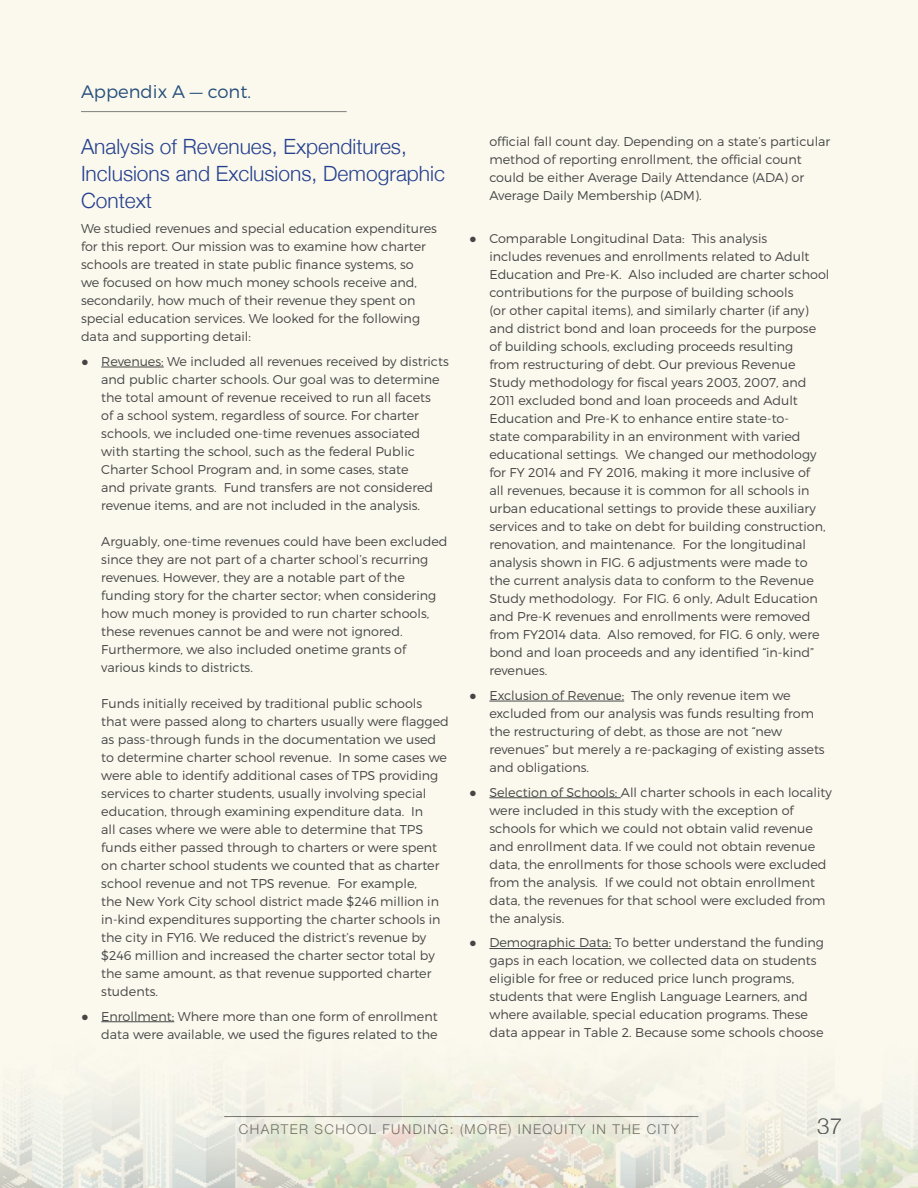
<style>
.page{position:relative;width:918px;height:1188px;background:#fbf9ee}
.page>*{position:absolute;margin:0;border:0;box-sizing:border-box;transform-origin:0 0}
.t1{font:300 22.5px "Helvetica Neue";color:#58595b}
.t2{font:300 21px/27px "Helvetica Neue";color:#25408f}
.t3{font:300 18px "Montserrat";color:#275184}
.t4{font:300 13.5px "Helvetica Neue";letter-spacing:.1em;color:#7d7a79}
.t5{font:300 12.75px/18px "Montserrat";color:#454545}
.s1{font-family:"Arial";font-weight:400}
</style>
<div class="page">
<img style="left:0;top:1021px;width:918px;height:167px">
<hr style="left:224px;top:1116px;width:474px;height:1px;background:#7d7a79">
<hr style="left:101px;top:367px;width:63px;height:1px;background:#454545">
<hr style="left:101px;top:1021px;width:73px;height:1px;background:#454545">
<hr style="left:489px;top:701px;width:135px;height:1px;background:#454545">
<hr style="left:489px;top:797px;width:132px;height:1px;background:#454545">
<hr style="left:489px;top:948px;width:122px;height:1px;background:#454545">
<hr style="left:81px;top:111px;width:266px;height:1px;background:#808285">
<h3 class="t3" style="left:81px;top:81px;width:172px">Appendix A — cont.</h3>
<h2 class="t2" style="left:81px;top:132px;width:366px">Analysis of Revenues, Expenditures,<br>Inclusions and Exclusions, Demographic<br>Context</h2>
<p class="t5" style="left:81px;top:219px;width:358px">We studied revenues and special education expenditures for this report. Our mission was to examine how charter schools are treated in state public finance systems, so<br>we focused on how much money schools receive and, secondarily, how much of their revenue they spent on special education services. We looked for the following data and supporting detail:</p>
<p class="t5" style="left:101px;top:352px;width:349px;text-indent:-20px"><span class="s1">●</span> Revenues: We included all revenues received by districts and public charter schools. Our goal was to determine the total amount of revenue received to run all facets<br>of a school system, regardless of source. For charter schools, we included one-time revenues associated with starting the school, such as the federal Public Charter School Program and, in some cases, state<br>and private grants. Fund transfers are not considered revenue items, and are not included in the analysis.</p>
<p class="t5" style="left:101px;top:532px;width:348px">Arguably, one-time revenues could have been excluded since they are not part of a charter school’s recurring revenues. However, they are a notable part of the funding story for the charter sector; when considering how much money is provided to run charter schools, these revenues cannot be and were not ignored.<br>Furthermore, we also included onetime grants of various kinds to districts.</p>
<p class="t5" style="left:101px;top:694px;width:349px">Funds initially received by traditional public schools that were passed along to charters usually were flagged as pass-through funds in the documentation we used to determine charter school revenue. In some cases we were able to identify additional cases of TPS providing services to charter students, usually involving special education, through examining expenditure data. In<br>all cases where we were able to determine that TPS funds either passed through to charters or were spent on charter school students we counted that as charter school revenue and not TPS revenue. For example,<br>the New York City school district made $246 million in in-kind expenditures supporting the charter schools in the city in FY16. We reduced the district’s revenue by $246 million and increased the charter sector total by the same amount, as that revenue supported charter students.</p>
<p class="t5" style="left:81px;top:1007px;width:358px;text-align:right"><span class="s1">●</span> Enrollment: Where more than one form of enrollment data were available, we used the figures related to the</p>
<p class="t5" style="left:489px;top:133px;width:343px">official fall count day. Depending on a state’s particular method of reporting enrollment, the official count could be either Average Daily Attendance (ADA) or Average Daily Membership (ADM).</p>
<p class="t5" style="left:489px;top:229px;width:342px;text-indent:-20px"><span class="s1">●</span> Comparable Longitudinal Data: This analysis<br>includes revenues and enrollments related to Adult Education and Pre-K. Also included are charter school contributions for the purpose of building schools<br>(or other capital items), and similarly charter (if any) and district bond and loan proceeds for the purpose of building schools, excluding proceeds resulting<br>from restructuring of debt. Our previous Revenue Study methodology for fiscal years 2003, 2007, and 2011 excluded bond and loan proceeds and Adult Education and Pre-K to enhance entire state-to-<br>state comparability in an environment with varied educational settings. We changed our methodology for FY 2014 and FY 2016, making it more inclusive of<br>all revenues, because it is common for all schools in urban educational settings to provide these auxiliary services and to take on debt for building construction, renovation, and maintenance. For the longitudinal analysis shown in FIG. 6 adjustments were made to the current analysis data to conform to the Revenue Study methodology. For FIG. 6 only, Adult Education and Pre-K revenues and enrollments were removed from FY2014 data. Also removed, for FIG. 6 only, were bond and loan proceeds and any identified “in-kind” revenues.</p>
<p class="t5" style="left:489px;top:686px;width:337px;text-indent:-20px"><span class="s1">●</span> Exclusion of Revenue: The only revenue item we excluded from our analysis was funds resulting from the restructuring of debt, as those are not “new revenues” but merely a re-packaging of existing assets and obligations.</p>
<p class="t5" style="left:489px;top:783px;width:344px;text-indent:-20px"><span class="s1">●</span> Selection of Schools: All charter schools in each locality were included in this study with the exception of schools for which we could not obtain valid revenue and enrollment data. If we could not obtain revenue data, the enrollments for those schools were excluded from the analysis. If we could not obtain enrollment data, the revenues for that school were excluded from the analysis.</p>
<p class="t5" style="left:489px;top:934px;width:336px;text-indent:-20px"><span class="s1">●</span> Demographic Data: To better understand the funding gaps in each location, we collected data on students eligible for free or reduced price lunch programs, students that were English Language Learners, and where available, special education programs. These data appear in Table 2. Because some schools choose</p>
<p class="t4" style="left:239px;top:1118px;width:442px">Charter School Funding: (more) Inequity in the City</p>
<h1 class="t1" style="left:817px;top:1107px;width:27px">37</h1>
</div>
